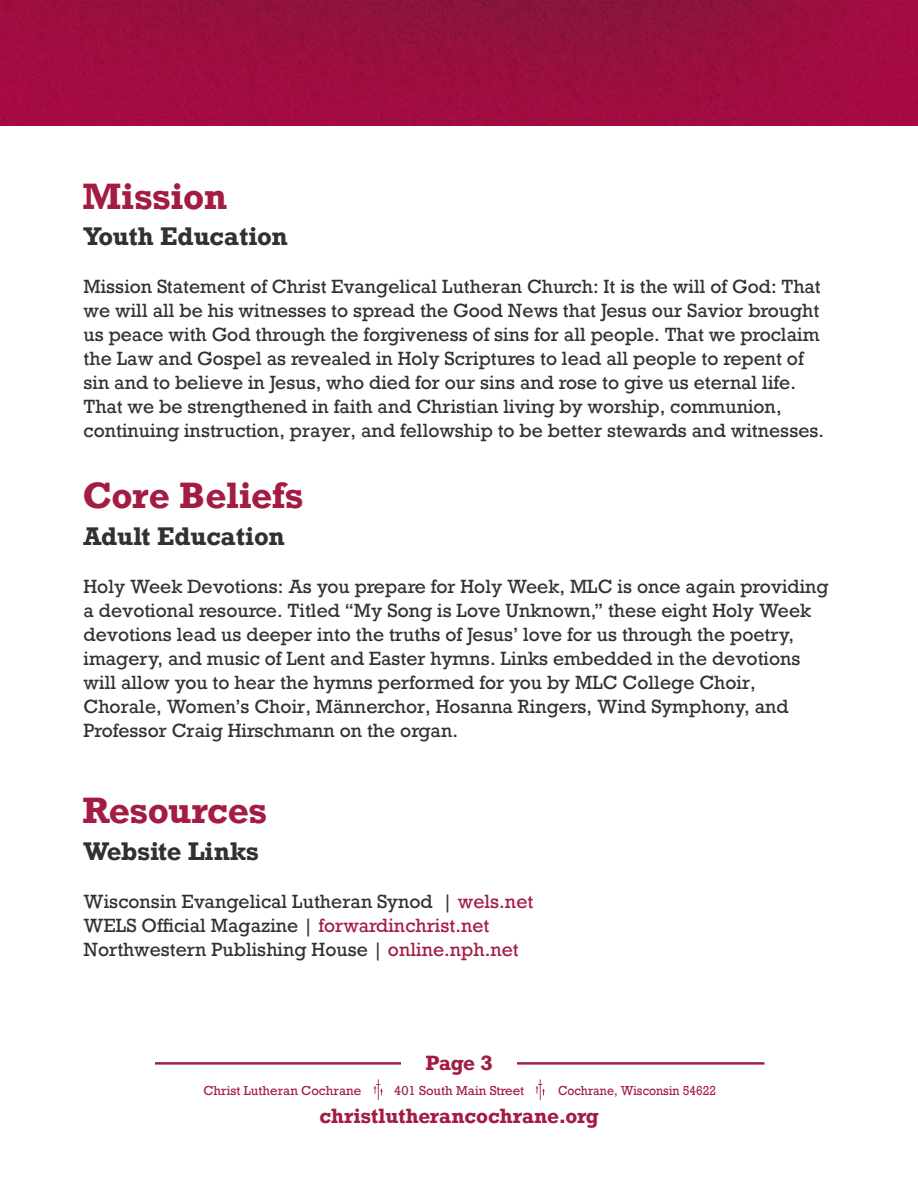
<style>
.page{position:relative;width:918px;height:1188px;background:#fff}
.page>*{position:absolute;margin:0;border:0;box-sizing:border-box;transform-origin:0 0}
.t1{font:700 34.5px "Rockwell";color:#a31c42}
.t2{font:700 24px "Rockwell";color:#303130}
.t3{font:700 19.5px "Rockwell";letter-spacing:-.005em;color:#a31c42}
.t4{font:18px/24px "Rockwell";color:#303130}
.t5{font:12.3px "Rockwell";color:#a31c42}
.t6{font:12.3px "Rockwell";color:#a31c42;scale:.93 1}
.s1{color:#a31c42}
</style>
<div class="page">
<img style="left:0;top:0;width:918px;height:126px">
<svg style="left:373px;top:1079px;width:10px;height:21px"></svg>
<svg style="left:535px;top:1079px;width:10px;height:21px"></svg>
<hr style="left:155px;top:1062px;width:609px;height:3px;background:#a31c42">
<div style="left:401px;top:1052px;width:116px;height:21px;background:#fff"></div>
<p class="t1" style="left:82px;top:174px;width:146px">Mission</p>
<p class="t2" style="left:84px;top:221px;width:206px">Youth Education</p>
<p class="t4" style="left:84px;top:275px;width:742px">Mission Statement of Christ Evangelical Lutheran Church: It is the will of God: That we will all be his witnesses to spread the Good News that Jesus our Savior brought us peace with God through the forgiveness of sins for all people. That we proclaim the Law and Gospel as revealed in Holy Scriptures to lead all people to repent of sin and to believe in Jesus, who died for our sins and rose to give us eternal life.<br>That we be strengthened in faith and Christian living by worship, communion, continuing instruction, prayer, and fellowship to be better stewards and witnesses.</p>
<p class="t1" style="left:82px;top:474px;width:222px">Core Beliefs</p>
<p class="t2" style="left:84px;top:521px;width:203px">Adult Education</p>
<p class="t4" style="left:84px;top:575px;width:747px">Holy Week Devotions: As you prepare for Holy Week, MLC is once again providing a devotional resource. Titled “My Song is Love Unknown,” these eight Holy Week devotions lead us deeper into the truths of Jesus’ love for us through the poetry, imagery, and music of Lent and Easter hymns. Links embedded in the devotions will allow you to hear the hymns performed for you by MLC College Choir, Chorale, Women’s Choir, Männerchor, Hosanna Ringers, Wind Symphony, and Professor Craig Hirschmann on the organ.</p>
<p class="t1" style="left:82px;top:788px;width:186px">Resources</p>
<p class="t2" style="left:84px;top:835px;width:177px">Website Links</p>
<p class="t4" style="left:84px;top:889px;width:451px">Wisconsin Evangelical Lutheran Synod | <span class="s1">wels.net</span></p>
<p class="t4" style="left:84px;top:913px;width:407px">WELS Official Magazine | <span class="s1">forwardinchrist.net</span></p>
<p class="t4" style="left:84px;top:937px;width:437px">Northwestern Publishing House | <span class="s1">online.nph.net</span></p>
<p class="t3" style="left:426px;top:1050px;width:69px">Page 3</p>
<p class="t5" style="left:203px;top:1083px;width:159px">Christ Lutheran Cochrane</p>
<p class="t5" style="left:394px;top:1083px;width:132px">401 South Main Street</p>
<p class="t6" style="left:558px;top:1083px;width:171px">Cochrane, Wisconsin 54622</p>
<p class="t3" style="left:319px;top:1103px;width:281px">christlutherancochrane.org</p>
</div>
